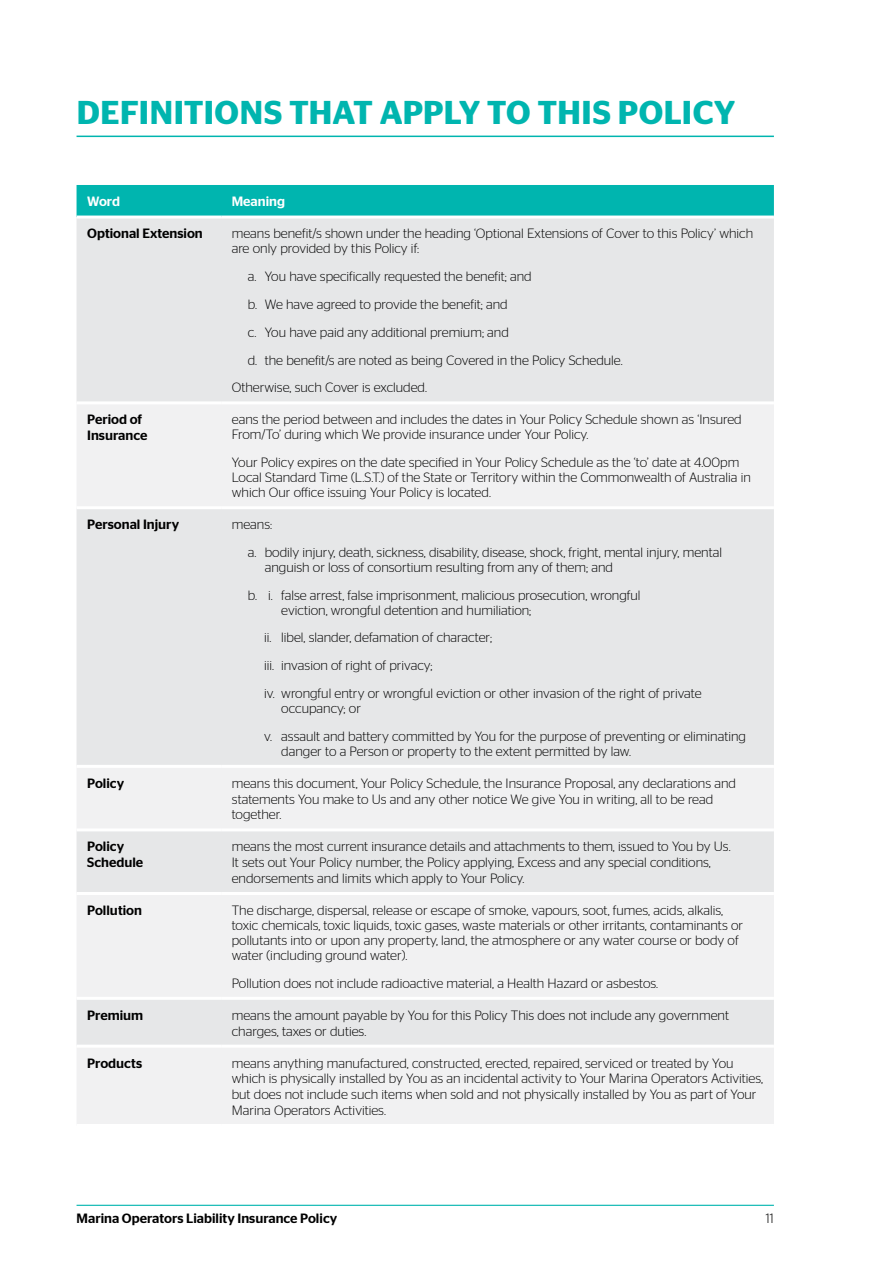
<style>
.page{position:relative;width:893px;height:1263px;background:#fff}
.page>*{position:absolute;margin:0;border:0;box-sizing:border-box;transform-origin:0 0}
.t1{font:600 33px "Stag Sans";letter-spacing:.01em;color:#00b5af}
.t2{font:300 13.5px/15.8px "Stag Sans";color:#000}
.t3{font:500 13.5px/15.8px "Stag Sans";color:#000}
.t4{font:500 13.5px "Stag Sans";color:#fff}
</style>
<div class="page">
<hr style="left:77px;top:1205px;width:697px;height:1px;background:#00b5af">
<hr style="left:77px;top:136px;width:697px;height:1px;background:#00b5af">
<div style="left:77px;top:185px;width:697px;height:31px;background:#00b5af"></div>
<div style="left:77px;top:219px;width:697px;height:182px;background:#e6e7e8"></div>
<svg style="left:77px;top:405px;width:697px;height:719px;fill:#e6e7e8"></svg>
<hr style="left:77px;top:506px;width:144px;height:3px;background:#fff">
<hr style="left:221px;top:506px;width:553px;height:3px;background:#fff">
<hr style="left:77px;top:765px;width:144px;height:3px;background:#fff">
<hr style="left:221px;top:765px;width:553px;height:3px;background:#fff">
<hr style="left:77px;top:828px;width:144px;height:3px;background:#fff">
<hr style="left:221px;top:828px;width:553px;height:3px;background:#fff">
<hr style="left:77px;top:892px;width:144px;height:3px;background:#fff">
<hr style="left:221px;top:892px;width:553px;height:3px;background:#fff">
<hr style="left:77px;top:997px;width:144px;height:3px;background:#fff">
<hr style="left:221px;top:997px;width:553px;height:3px;background:#fff">
<hr style="left:77px;top:1045px;width:144px;height:3px;background:#fff">
<hr style="left:221px;top:1045px;width:553px;height:3px;background:#fff">
<h1 class="t1" style="left:77px;top:93px;width:660px">DEFINITIONS THAT APPLY TO THIS POLICY</h1>
<p class="t4" style="left:87px;top:194px;width:34px">Word</p>
<p class="t4" style="left:232px;top:194px;width:55px">Meaning</p>
<p class="t3" style="left:87px;top:226px;width:117px">Optional Extension</p>
<p class="t2" style="left:232px;top:226px;width:523px;line-height:15px">means benefit/s shown under the heading ‘Optional Extensions of Cover to this Policy’ which are only provided by this Policy if:</p>
<p class="t2" style="left:248px;top:268px;width:286px">a. You have specifically requested the benefit; and</p>
<p class="t2" style="left:248px;top:296px;width:261px">b. We have agreed to provide the benefit; and</p>
<p class="t2" style="left:248px;top:324px;width:263px">c. You have paid any additional premium; and</p>
<p class="t2" style="left:248px;top:352px;width:376px">d. the benefit/s are noted as being Covered in the Policy Schedule.</p>
<p class="t2" style="left:232px;top:379px;width:197px">Otherwise, such Cover is excluded.</p>
<p class="t3" style="left:87px;top:412px;width:62px">Period of<br>Insurance</p>
<p class="t2" style="left:232px;top:412px;width:511px;line-height:15px">eans the period between and includes the dates in Your Policy Schedule shown as ‘Insured<br>From/To’ during which We provide insurance under Your Policy.</p>
<p class="t2" style="left:232px;top:455px;width:521px;line-height:15px">Your Policy expires on the date specified in Your Policy Schedule as the ‘to’ date at 4.00pm<br>Local Standard Time (L.S.T.) of the State or Territory within the Commonwealth of Australia in which Our office issuing Your Policy is located.</p>
<p class="t3" style="left:87px;top:516px;width:94px">Personal Injury</p>
<p class="t2" style="left:248px;top:510px;width:476px;line-height:27.8px;text-indent:-16px">means:<br>a. bodily injury, death, sickness, disability, disease, shock, fright, mental injury, mental</p>
<p class="t2" style="left:248px;top:553px;width:394px;line-height:27.8px;text-indent:17px">anguish or loss of consortium resulting from any of them; and<br>b. i. false arrest, false imprisonment, malicious prosecution, wrongful</p>
<p class="t2" style="left:264px;top:596px;width:439px;line-height:27.8px;text-indent:17px">eviction, wrongful detention and humiliation;<br>ii. libel, slander, defamation of character;<br>iii. invasion of right of privacy;<br>iv. wrongful entry or wrongful eviction or other invasion of the right of private</p>
<p class="t2" style="left:264px;top:694px;width:483px;line-height:27.8px;text-indent:17px">occupancy; or<br>v. assault and battery committed by You for the purpose of preventing or eliminating</p>
<p class="t2" style="left:281px;top:743px;width:351px">danger to a Person or property to the extent permitted by law.</p>
<p class="t3" style="left:87px;top:775px;width:38px">Policy</p>
<p class="t2" style="left:232px;top:775px;width:506px">means this document, Your Policy Schedule, the Insurance Proposal, any declarations and statements You make to Us and any other notice We give You in writing, all to be read together.</p>
<p class="t3" style="left:87px;top:839px;width:58px">Policy<br>Schedule</p>
<p class="t2" style="left:232px;top:839px;width:500px">means the most current insurance details and attachments to them, issued to You by Us.<br>It sets out Your Policy number, the Policy applying, Excess and any special conditions, endorsements and limits which apply to Your Policy.</p>
<p class="t3" style="left:87px;top:902px;width:56px">Pollution</p>
<p class="t2" style="left:232px;top:902px;width:513px;line-height:15px">The discharge, dispersal, release or escape of smoke, vapours, soot, fumes, acids, alkalis, toxic chemicals, toxic liquids, toxic gases, waste materials or other irritants, contaminants or pollutants into or upon any property, land, the atmosphere or any water course or body of water (including ground water).</p>
<p class="t2" style="left:232px;top:975px;width:428px">Pollution does not include radioactive material, a Health Hazard or asbestos.</p>
<p class="t3" style="left:87px;top:1007px;width:58px">Premium</p>
<p class="t2" style="left:232px;top:1007px;width:499px">means the amount payable by You for this Policy This does not include any government charges, taxes or duties.</p>
<p class="t3" style="left:87px;top:1055px;width:57px">Products</p>
<p class="t2" style="left:232px;top:1055px;width:533px">means anything manufactured, constructed, erected, repaired, serviced or treated by You which is physically installed by You as an incidental activity to Your Marina Operators Activities, but does not include such items when sold and not physically installed by You as part of Your Marina Operators Activities.</p>
<p class="t3" style="left:77px;top:1210px;width:262px">Marina Operators Liability Insurance Policy</p>
<p class="t2" style="left:766px;top:1210px;width:9px">11</p>
</div>
